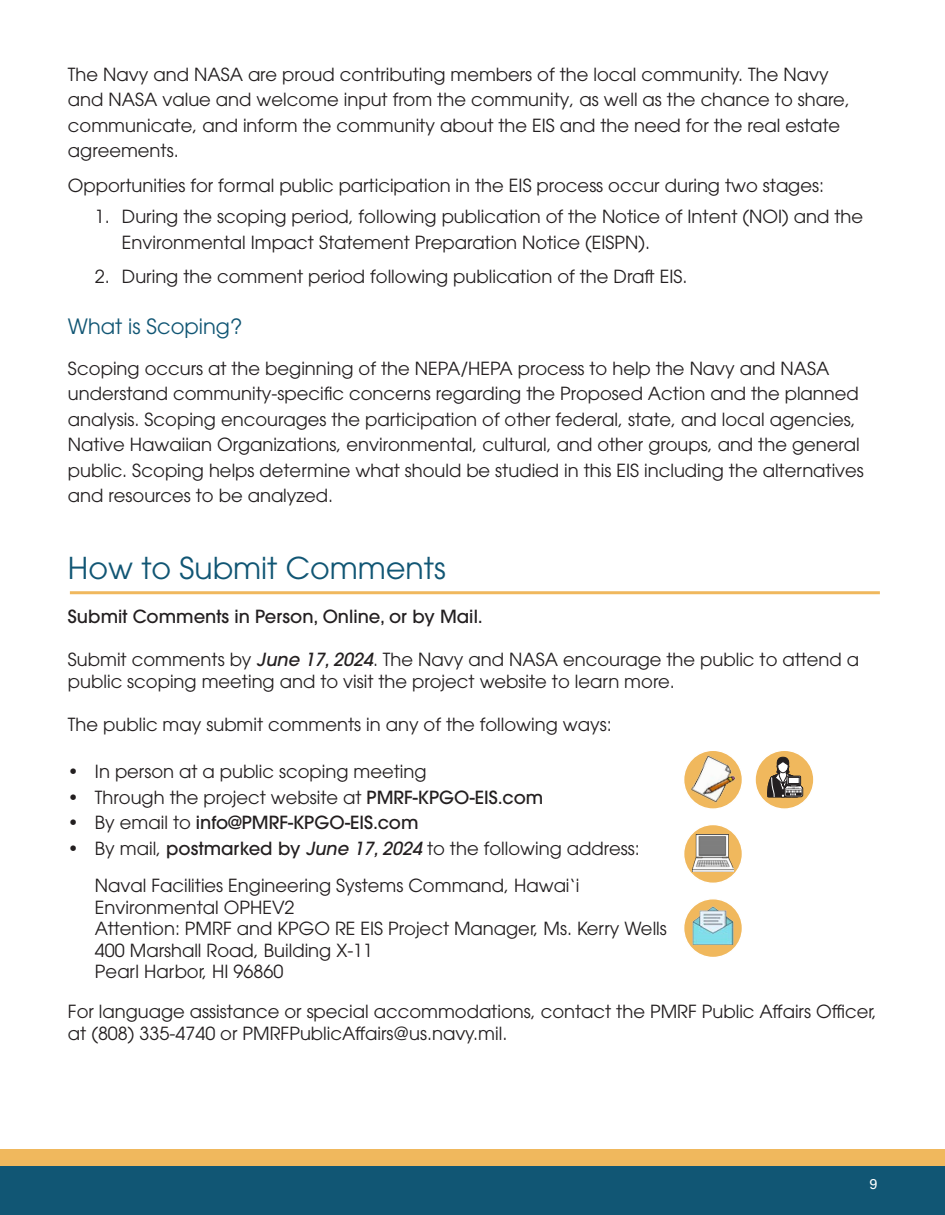
<style>
.page{position:relative;width:945px;height:1215px;background:#fff}
.page>*{position:absolute;margin:0;border:0;box-sizing:border-box;transform-origin:0 0}
.t1{font:30px "ITC Avant Garde Pro";color:#115674}
.t2{font:21px "ITC Avant Garde Pro";color:#115674}
.t3{font:18px/25.5px "ITC Avant Garde Pro";color:#231f20}
.t4{font:500 18px "ITC Avant Garde Pro";color:#231f20}
.t5{font:15px "Acumin Variable Concept";color:#fff}
.s1{font-weight:500;font-style:italic}
.s2{font-weight:500}
.s3{font-weight:400}
</style>
<div class="page">
<div style="left:0;top:1165px;width:945px;height:50px;background:#115674"></div>
<div style="left:0;top:1149px;width:945px;height:17px;background:#f0b85d"></div>
<hr style="left:70px;top:591px;width:810px;height:3px;background:#f0b85d">
<svg style="left:684px;top:750px;width:58px;height:59px;fill:#f0b85d"></svg>
<div style="left:683px;top:750px;width:60px;height:60px;border:1px solid #fff;border-radius:50%"></div>
<svg style="left:684px;top:899px;width:58px;height:59px"></svg>
<div style="left:683px;top:898px;width:60px;height:60px;border:1px solid #fff;border-radius:50%"></div>
<img style="left:687px;top:900px;width:52px;height:52px">
<div style="left:684px;top:825px;width:58px;height:58px;background:#f0b85d;border-radius:50%"></div>
<div style="left:683px;top:824px;width:60px;height:60px;border:1px solid #fff;border-radius:50%"></div>
<img style="left:693px;top:835px;width:40px;height:37px">
<svg style="left:755px;top:750px;width:59px;height:59px"></svg>
<div style="left:754px;top:750px;width:61px;height:60px;border:1px solid #fff;border-radius:50%"></div>
<svg style="left:767px;top:757px;width:36px;height:40px"></svg>
<p class="t3" style="left:68px;top:61px;width:784px">The Navy and NASA are proud contributing members of the local community. The Navy and NASA value and welcome input from the community, as well as the chance to share, communicate, and inform the community about the EIS and the need for the real estate agreements.</p>
<p class="t3" style="left:68px;top:172px;width:758px">Opportunities for formal public participation in the EIS process occur during two stages:</p>
<p class="t3" style="left:122px;top:204px;width:743px;text-indent:-27px">1. During the scoping period, following publication of the Notice of Intent (NOI) and the<br>Environmental Impact Statement Preparation Notice (EISPN).</p>
<p class="t3" style="left:95px;top:264px;width:594px">2. During the comment period following publication of the Draft EIS.</p>
<p class="t2" style="left:68px;top:314px;width:176px">What is Scoping?</p>
<p class="t3" style="left:68px;top:355px;width:798px">Scoping occurs at the beginning of the NEPA/HEPA process to help the Navy and NASA understand community-specific concerns regarding the Proposed Action and the planned analysis. Scoping encourages the participation of other federal, state, and local agencies, Native Hawaiian Organizations, environmental, cultural, and other groups, and the general public. Scoping helps determine what should be studied in this EIS including the alternatives and resources to be analyzed.</p>
<p class="t1" style="left:68px;top:549px;width:379px">How to Submit Comments</p>
<p class="t4" style="left:68px;top:605px;width:416px">Submit Comments in Person, Online, or by Mail.</p>
<p class="t3" style="left:68px;top:649px;width:793px;line-height:21.6px">Submit comments by <span class="s1">June 17, 2024</span>. The Navy and NASA encourage the public to attend a public scoping meeting and to visit the project website to learn more.</p>
<p class="t3" style="left:68px;top:711px;width:545px">The public may submit comments in any of the following ways:</p>
<p class="t3" style="left:68px;top:758px;width:360px">• In person at a public scoping meeting</p>
<p class="t3" style="left:68px;top:784px;width:477px">• Through the project website at <span class="s2">PMRF-KPGO-EIS.com</span></p>
<p class="t4" style="left:68px;top:811px;width:352px"><span class="s3">• By email to</span> info@PMRF-KPGO-EIS.com</p>
<p class="t3" style="left:68px;top:835px;width:573px">• By mail, <span class="s2">postmarked by</span> <span class="s1">June 17, 2024</span> to the following address:</p>
<p class="t3" style="left:95px;top:872px;width:486px">Naval Facilities Engineering Systems Command, Hawai‘i</p>
<p class="t3" style="left:95px;top:894px;width:201px">Environmental OPHEV2</p>
<p class="t3" style="left:95px;top:916px;width:573px">Attention: PMRF and KPGO RE EIS Project Manager, Ms. Kerry Wells</p>
<p class="t3" style="left:95px;top:937px;width:280px">400 Marshall Road, Building X-11</p>
<p class="t3" style="left:95px;top:959px;width:190px">Pearl Harbor, HI 96860</p>
<p class="t3" style="left:68px;top:1000px;width:810px;line-height:21.6px">For language assistance or special accommodations, contact the PMRF Public Affairs Officer, at (808) 335-4740 or PMRFPublicAffairs@us.navy.mil.</p>
<p class="t5" style="left:869px;top:1173px;width:10px">9</p>
</div>
